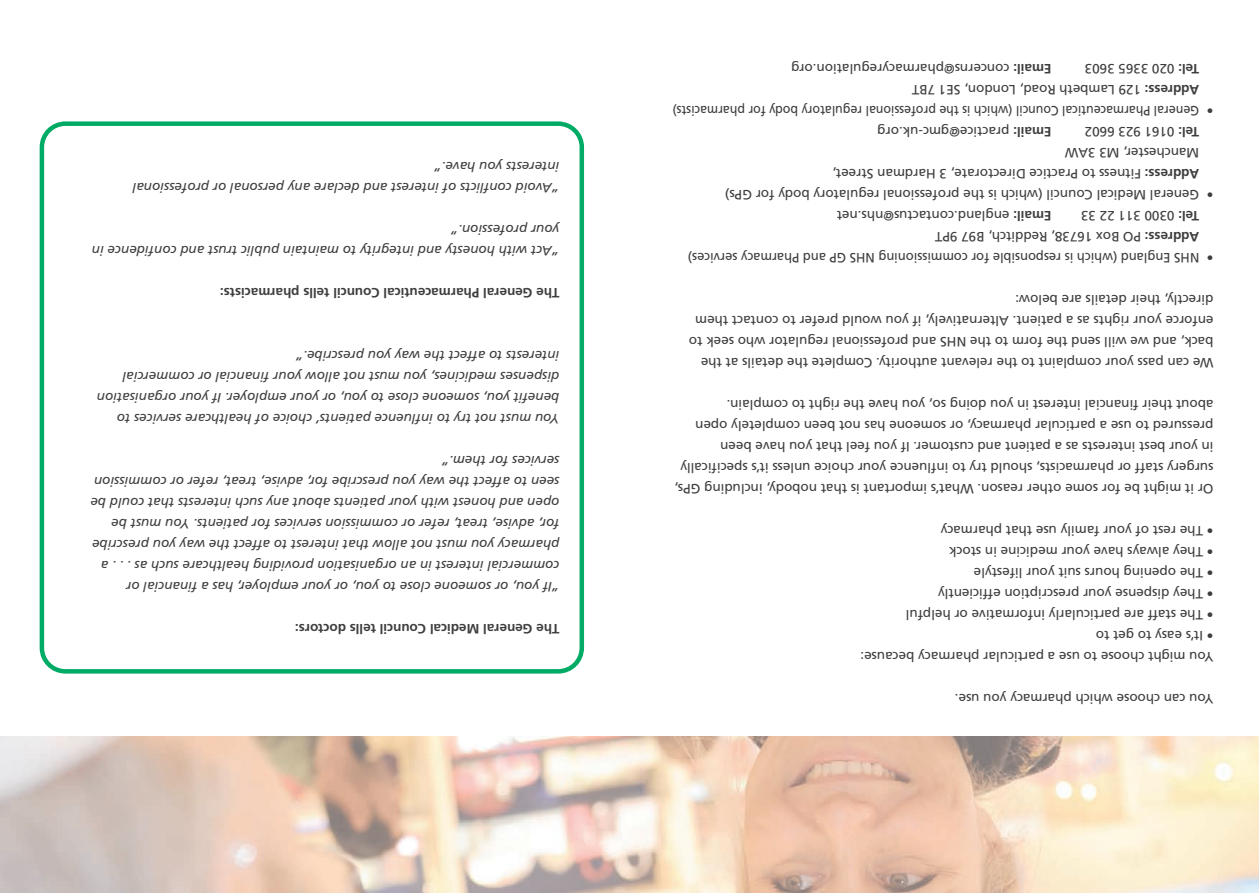
<style>
.page{position:relative;width:1259px;height:893px;background:#fff}
.page>*{position:absolute;margin:0;border:0;box-sizing:border-box;transform-origin:0 0}
.t1{font:13.5px/21px "Frutiger";color:#3e3e3f}
.t2{font:italic 13.5px/21px "Frutiger";color:#3e3e3f}
.t3{font:700 13.5px "Frutiger";color:#3e3e3f}
.t4{font:13.5px "Frutiger";color:#3e3e3f;scale:.96 1}
.s1{color:#fff}
.s2{font-weight:700}
</style>
<div class="page">
<svg style="left:40px;top:121px;width:544px;height:553px"></svg>
<img style="left:0;top:737px;width:1258px;height:156px">
<p class="t2" style="left:559px;top:199px;width:428px;rotate:-180deg">“Avoid conflicts of interest and declare any personal or professional interests you have.”</p>
<p class="t2" style="left:559px;top:262px;width:469px;rotate:-180deg">“Act with honesty and integrity to maintain public trust and confidence in your profession.”</p>
<p class="t3" style="left:559px;top:301px;width:341px;rotate:-180deg">The General Pharmaceutical Council tells pharmacists:</p>
<p class="t2" style="left:559px;top:430px;width:464px;rotate:-180deg">You must not try to influence patients’ choice of healthcare services to benefit you, someone close to you, or your employer. If your organisation dispenses medicines, you must not allow your financial or commercial interests to affect the way you prescribe.”</p>
<p class="t2" style="left:559px;top:598px;width:470px;rotate:-180deg">“If you, or someone close to you, or your employer, has a financial or commercial interest in an organisation providing healthcare such as . . . a pharmacy you must not allow that interest to affect the way you prescribe for, advise, treat, refer or commission services for patients. You must be open and honest with your patients about any such interests that could be seen to affect the way you prescribe for, advise, treat, refer or commission services for them.”</p>
<p class="t3" style="left:559px;top:637px;width:266px;rotate:-180deg">The General Medical Council tells doctors:</p>
<p class="t1" style="left:1051px;top:100px;width:262px;text-indent:-158px;rotate:-180deg"><span class="s1">•</span> <span class="s2">Address:</span> 129 Lambeth Road, London, SE1 7BT<br><span class="s2">Email:</span> concerns@pharmacyregulation.org</p>
<p class="t1" style="left:1209px;top:79px;width:127px;rotate:-180deg"><span class="s1">•</span> <span class="s2">Tel:</span> 020 3365 3603</p>
<p class="t1" style="left:1199px;top:142px;width:528px;text-indent:-10px;rotate:-180deg"><span class="s1">•</span> <span class="s2">Tel:</span> 0161 923 6602<br>General Pharmaceutical Council (which is the professional regulatory body for pharmacists)</p>
<p class="t1" style="left:1213px;top:121px;width:8px;rotate:-180deg">•</p>
<p class="t1" style="left:1051px;top:142px;width:176px;rotate:-180deg"><span class="s2">Email:</span> practice@gmc-uk.org</p>
<p class="t1" style="left:1209px;top:163px;width:146px;rotate:-180deg"><span class="s1">•</span> Manchester, M3 3AW</p>
<p class="t1" style="left:1209px;top:184px;width:379px;rotate:-180deg"><span class="s1">•</span> <span class="s2">Address:</span> Fitness to Practice Directorate, 3 Hardman Street,</p>
<p class="t1" style="left:1213px;top:205px;width:490px;rotate:-180deg">• General Medical Council (which is the professional regulatory body for GPs)</p>
<p class="t1" style="left:1051px;top:247px;width:216px;text-indent:-158px;rotate:-180deg"><span class="s1">•</span> <span class="s2">Address:</span> PO Box 16738, Redditch, B97 9PT<br><span class="s2">Email:</span> england.contactus@nhs.net</p>
<p class="t1" style="left:1209px;top:226px;width:130px;rotate:-180deg"><span class="s1">•</span> <span class="s2">Tel:</span> 0300 311 22 33</p>
<p class="t4" style="left:1199px;top:265px;width:534px;rotate:-180deg">NHS England (which is responsible for commissioning NHS GP and Pharmacy services)</p>
<p class="t1" style="left:1213px;top:268px;width:8px;rotate:-180deg">•</p>
<p class="t1" style="left:1213px;top:373px;width:526px;rotate:-180deg">We can pass your complaint to the relevant authority. Complete the details at the back, and we will send the form to the NHS and professional regulator who seek to enforce your rights as a patient. Alternatively, if you would prefer to contact them directly, their details are below:</p>
<p class="t1" style="left:1213px;top:499px;width:541px;rotate:-180deg">Or it might be for some other reason. What’s important is that nobody, including GPs, surgery staff or pharmacists, should try to influence your choice unless it’s specifically in your best interests as a patient and customer. If you feel that you have been pressured to use a particular pharmacy, or someone has not been completely open about their financial interest in you doing so, you have the right to complain.</p>
<p class="t1" style="left:1213px;top:541px;width:274px;rotate:-180deg">• The rest of your family use that pharmacy</p>
<p class="t1" style="left:1213px;top:562px;width:266px;rotate:-180deg">• They always have your medicine in stock</p>
<p class="t1" style="left:1213px;top:583px;width:241px;rotate:-180deg">• The opening hours suit your lifestyle</p>
<p class="t1" style="left:1213px;top:604px;width:277px;rotate:-180deg">• They dispense your prescription efficiently</p>
<p class="t1" style="left:1213px;top:625px;width:309px;rotate:-180deg">• The staff are particularly informative or helpful</p>
<p class="t1" style="left:1213px;top:646px;width:119px;rotate:-180deg">• It’s easy to get to</p>
<p class="t1" style="left:1213px;top:667px;width:355px;rotate:-180deg">You might choose to use a particular pharmacy because:</p>
<p class="t1" style="left:1213px;top:709px;width:260px;rotate:-180deg">You can choose which pharmacy you use.</p>
</div>
